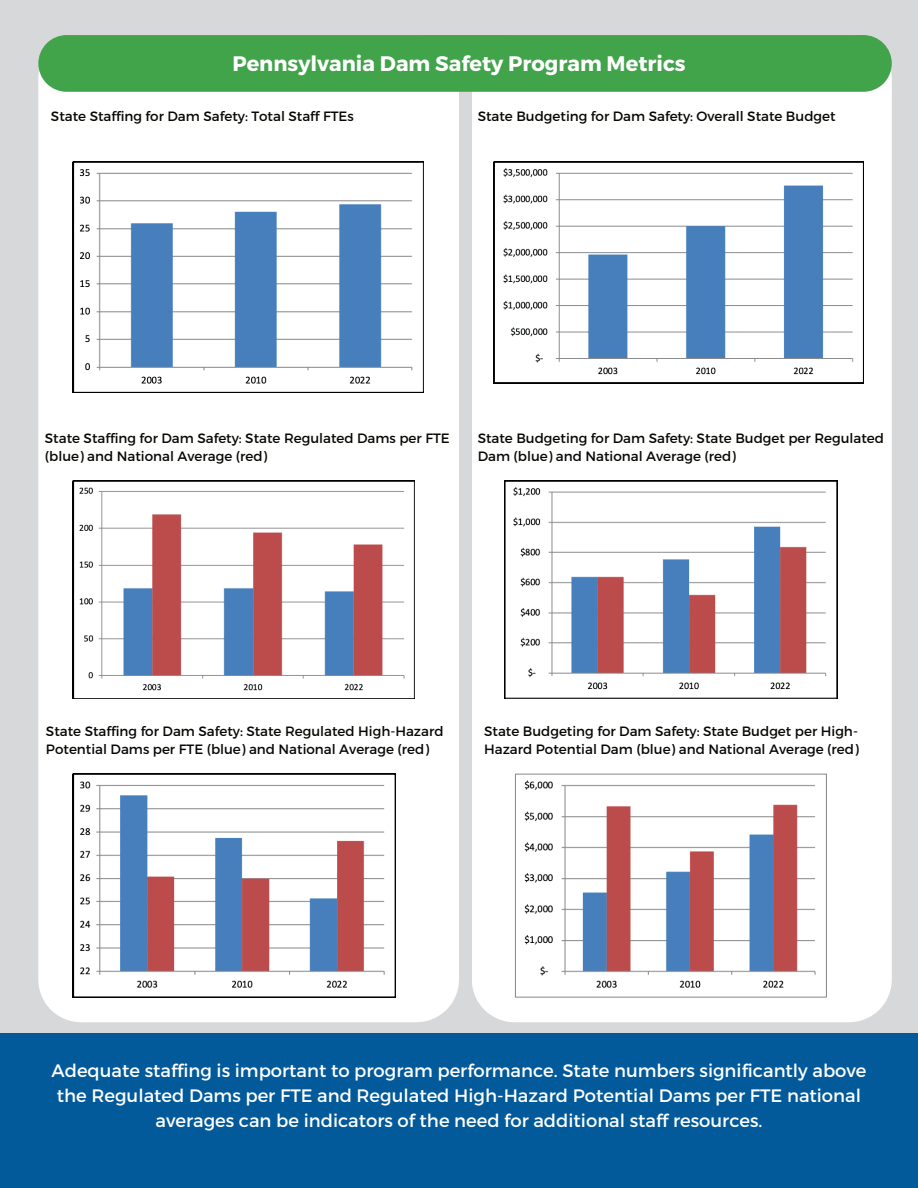
<style>
.page{position:relative;width:918px;height:1188px;background:#d7d8d9}
.page>*{position:absolute;margin:0;border:0;box-sizing:border-box;transform-origin:0 0}
.t1{font:700 21px "Montserrat";color:#fff}
.t2{font:18px/24.8px "Montserrat";color:#fff;text-align:center}
.t3{font:13.5px/18px "Montserrat";color:#080704}
</style>
<div class="page">
<div style="left:38px;top:92px;width:421px;height:930px;background:#fff"></div>
<div style="left:472px;top:92px;width:420px;height:930px;background:#fff"></div>
<div style="left:38px;top:35px;width:854px;height:57px;background:#41a34a"></div>
<div style="left:0;top:1033px;width:918px;height:155px;background:#025a9a"></div>
<svg style="left:73px;top:162px;width:351px;height:231px;background:#cbd8e7"></svg>
<svg style="left:494px;top:162px;width:370px;height:221px;background:#cbd6e2"></svg>
<img style="left:515px;top:774px;width:311px;height:223px">
<svg style="left:504px;top:481px;width:333px;height:218px;background:#d1ccd4"></svg>
<svg style="left:73px;top:481px;width:342px;height:218px;background:#cdc0c7"></svg>
<svg style="left:73px;top:774px;width:323px;height:223px;background:#d4cfd7"></svg>
<h1 class="t1" style="left:232px;top:51px;width:455px">Pennsylvania Dam Safety Program Metrics</h1>
<p class="t3" style="left:51px;top:107px;width:304px">State Staffing for Dam Safety: Total Staff FTEs</p>
<p class="t3" style="left:478px;top:107px;width:359px">State Budgeting for Dam Safety: Overall State Budget</p>
<p class="t3" style="left:45px;top:429px;width:406px">State Staffing for Dam Safety: State Regulated Dams per FTE (blue) and National Average (red)</p>
<p class="t3" style="left:478px;top:429px;width:408px">State Budgeting for Dam Safety: State Budget per Regulated<br>Dam (blue) and National Average (red)</p>
<p class="t3" style="left:46px;top:722px;width:399px">State Staffing for Dam Safety: State Regulated High-Hazard<br>Potential Dams per FTE (blue) and National Average (red)</p>
<p class="t3" style="left:484px;top:722px;width:376px">State Budgeting for Dam Safety: State Budget per High-<br>Hazard Potential Dam (blue) and National Average (red)</p>
<p class="t2" style="left:51px;top:1058px;width:817px">Adequate staffing is important to program performance. State numbers significantly above the Regulated Dams per FTE and Regulated High-Hazard Potential Dams per FTE national averages can be indicators of the need for additional staff resources.</p>
</div>
